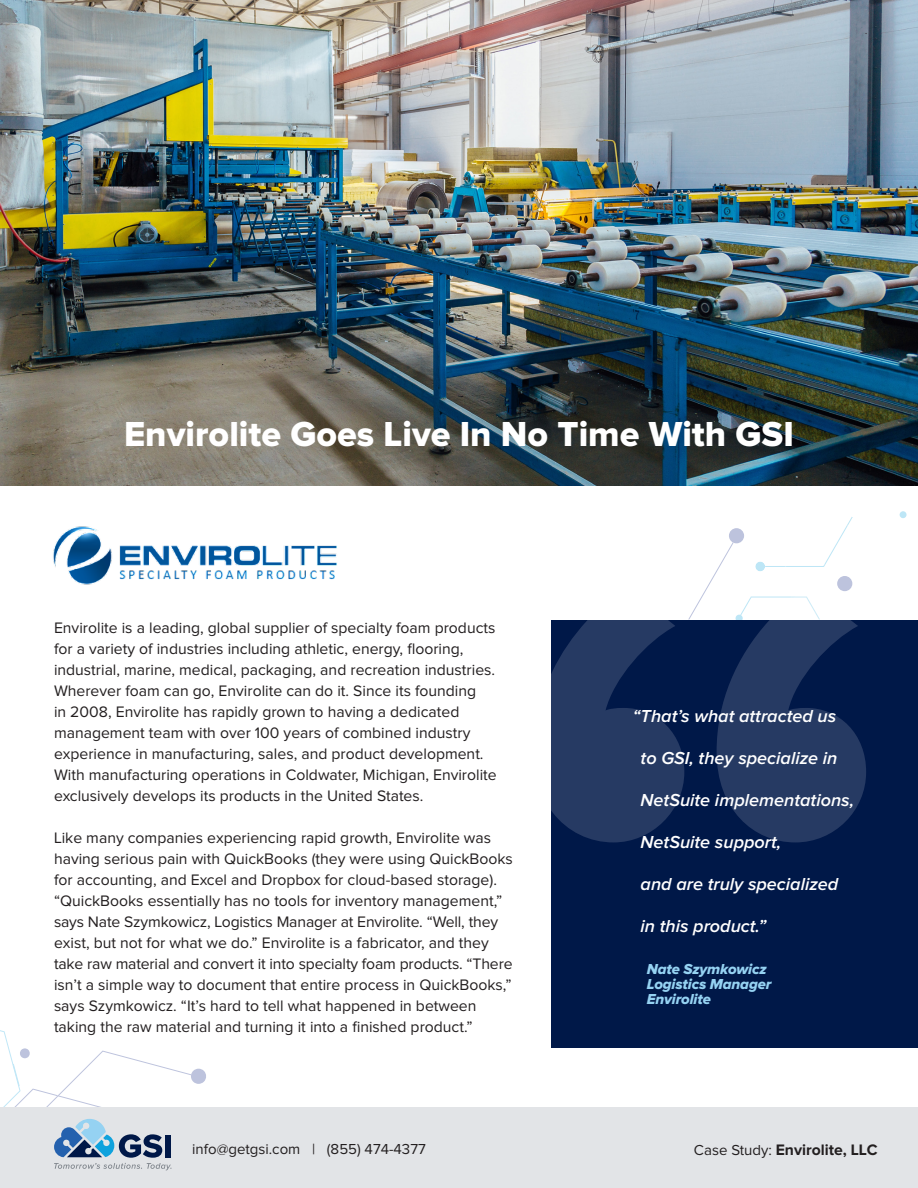
<style>
.page{position:relative;width:918px;height:1188px;background:#fff}
.page>*{position:absolute;margin:0;border:0;box-sizing:border-box;transform-origin:0 0}
.t1{font:36px "Proxima Nova Extrabld";color:#fff}
.t2{font:italic 600 18px "Proxima Nova";color:#fff}
.t3{font:15.75px/21px "Proxima Nova";color:#231f20}
.t4{font:700 15.75px "Proxima Nova";color:#231f20}
.t5{font:15px/15px "Proxima Nova Extrabld It";letter-spacing:-.01em;color:#95d2f2}
.t6{font:15px "Proxima Nova";color:#231f20}
.s1{font-weight:400;font-size:15px}
</style>
<div class="page">
<svg style="left:899px;top:511px;width:8px;height:7px"></svg>
<svg style="left:707px;top:517px;width:146px;height:70px"></svg>
<div style="left:0;top:1107px;width:918px;height:81px;background:#e2e4e7"></div>
<svg style="left:0;top:1030px;width:206px;height:141px"></svg>
<img style="left:0;top:0;width:918px;height:486px">
<img style="left:53px;top:526px;width:284px;height:59px">
<div style="left:552px;top:621px;width:366px;height:427px;background:#001848"></div>
<svg style="left:551px;top:587px;width:315px;height:255px;fill:#263a63"></svg>
<p class="t1" style="left:124px;top:418px;width:671px">Envirolite Goes Live In No Time With GSI</p>
<p class="t3" style="left:54px;top:618px;width:444px">Envirolite is a leading, global supplier of specialty foam products for a variety of industries including athletic, energy, flooring, industrial, marine, medical, packaging, and recreation industries.<br>Wherever foam can go, Envirolite can do it. Since its founding<br>in 2008, Envirolite has rapidly grown to having a dedicated management team with over 100 years of combined industry experience in manufacturing, sales, and product development.<br>With manufacturing operations in Coldwater, Michigan, Envirolite exclusively develops its products in the United States.</p>
<p class="t3" style="left:54px;top:828px;width:460px">Like many companies experiencing rapid growth, Envirolite was having serious pain with QuickBooks (they were using QuickBooks for accounting, and Excel and Dropbox for cloud-based storage). “QuickBooks essentially has no tools for inventory management,” says Nate Szymkowicz, Logistics Manager at Envirolite. “Well, they exist, but not for what we do.” Envirolite is a fabricator, and they take raw material and convert it into specialty foam products. “There isn’t a simple way to document that entire process in QuickBooks,” says Szymkowicz. “It’s hard to tell what happened in between taking the raw material and turning it into a finished product.”</p>
<p class="t2" style="left:633px;top:707px;width:205px">“That’s what attracted us</p>
<p class="t2" style="left:641px;top:749px;width:198px">to GSI, they specialize in</p>
<p class="t2" style="left:641px;top:791px;width:215px">NetSuite implementations,</p>
<p class="t2" style="left:641px;top:833px;width:142px">NetSuite support,</p>
<p class="t2" style="left:641px;top:875px;width:199px">and are truly specialized</p>
<p class="t2" style="left:641px;top:917px;width:127px">in this product.”</p>
<p class="t5" style="left:647px;top:962px;width:126px">Nate Szymkowicz<br>Logistics Manager<br>Envirolite</p>
<p class="t6" style="left:192px;top:1142px;width:235px">info@getgsi.com | (855) 474-4377</p>
<p class="t4" style="left:694px;top:1140px;width:185px"><span class="s1">Case Study:</span> Envirolite, LLC</p>
</div>
